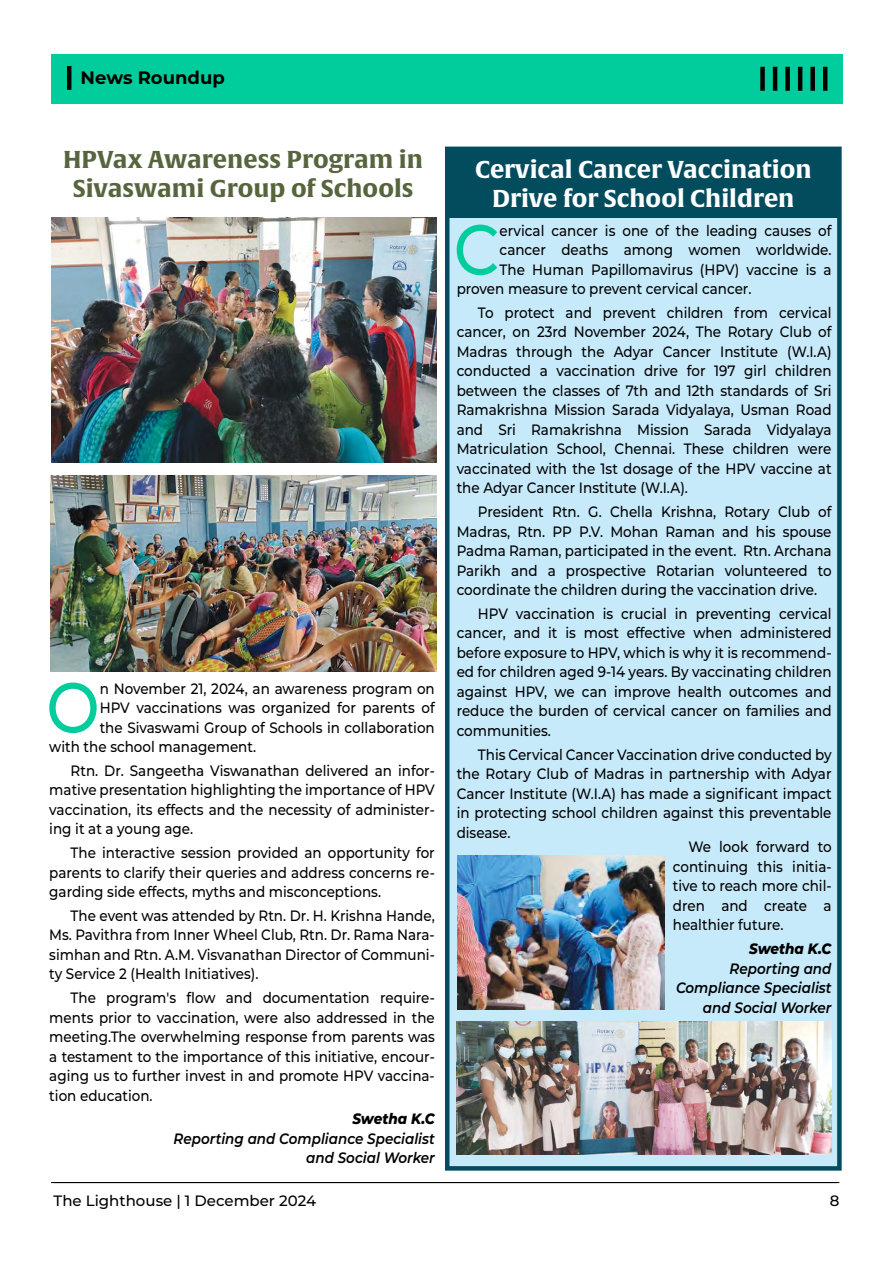
<style>
.page{position:relative;width:893px;height:1263px;background:#fff}
.page>*{position:absolute;margin:0;border:0;box-sizing:border-box;transform-origin:0 0}
.t1{font:500 70.65px "Montserrat";color:#01cd9c;scale:.9 1}
.t2{font:700 24px/28.8px "Alverata";color:#fff;text-align:center}
.t3{font:700 24px/28.8px "Alverata";color:#56653d;text-align:center}
.t4{font:700 18px "Montserrat";color:#000}
.t5{font:500 15px/19.5px "Montserrat";color:#000;text-align:justify;scale:.9 1}
.t6{font:italic 600 15px/19.5px "Montserrat";color:#000;text-align:right;scale:.9 1}
.t7{font:500 15px "Montserrat";color:#000}
.t8{font:italic 800 15px "Montserrat";color:#000;scale:.9 1}
</style>
<div class="page">
<hr style="left:54px;top:1182px;width:785px;height:1px;background:#000">
<div style="left:51px;top:54px;width:791px;height:50px;background:#01cd9c"></div>
<hr style="left:67px;top:66px;width:4px;height:24px;background:#000101">
<div style="left:760px;top:67px;width:5px;height:24px;background:#000101"></div>
<hr style="left:773px;top:67px;width:4px;height:24px;background:#000101">
<div style="left:785px;top:67px;width:5px;height:24px;background:#000101"></div>
<hr style="left:798px;top:67px;width:4px;height:24px;background:#000101">
<div style="left:810px;top:67px;width:5px;height:24px;background:#000101"></div>
<hr style="left:823px;top:67px;width:4px;height:24px;background:#000101">
<div style="left:445px;top:147px;width:397px;height:1024px;background:#c7eafb;border:4px solid #014c5e"></div>
<hr style="left:51px;top:1182px;width:786px;height:1px;background:#000">
<img style="left:51px;top:476px;width:386px;height:196px">
<img style="left:51px;top:218px;width:386px;height:245px">
<img style="left:457px;top:855px;width:207px;height:155px">
<img style="left:457px;top:1021px;width:375px;height:133px">
<div style="left:447px;top:149px;width:392px;height:69px;background:#024c5e"></div>
<p class="t4" style="left:81px;top:64px;width:146px">News Roundup</p>
<h2 class="t3" style="left:63px;top:145px;width:361px">HPVax Awareness Program in<br>Sivaswami Group of Schools</h2>
<h1 class="t1" style="left:46px;top:658px;width:61px">O</h1>
<p class="t5" style="left:100px;top:678px;width:374px">n November 21, 2024, an awareness program on</p>
<p class="t5" style="left:100px;top:697px;width:374px">HPV vaccinations was organized for parents of</p>
<p class="t5" style="left:100px;top:717px;width:374px">the Sivaswami Group of Schools in collaboration</p>
<p class="t5" style="left:49px;top:736px;width:231px">with the school management.</p>
<p class="t5" style="left:49px;top:760px;width:430px;text-indent:21px">Rtn. Dr. Sangeetha Viswanathan delivered an infor&shy;mative presentation highlighting the importance of HPV vaccination, its effects and the necessity of administer&shy;ing it at a young age.</p>
<p class="t5" style="left:49px;top:842px;width:430px;text-indent:21px">The interactive session provided an opportunity for parents to clarify their queries and address concerns re&shy;garding side effects, myths and misconceptions.</p>
<p class="t5" style="left:49px;top:905px;width:430px;text-indent:21px">The event was attended by Rtn. Dr. H. Krishna Hande, Ms. Pavithra from Inner Wheel Club, Rtn. Dr. Rama Nara&shy;simhan and Rtn. A.M. Visvanathan Director of Communi&shy;ty Service 2 (Health Initiatives).</p>
<p class="t5" style="left:49px;top:987px;width:430px;text-indent:21px">The program's flow and documentation require&shy;ments prior to vaccination, were also addressed in the meeting.The overwhelming response from parents was a testament to the importance of this initiative, encour&shy;aging us to further invest in and promote HPV vaccina&shy;tion education.</p>
<p class="t8" style="left:352px;top:1108px;width:93px">Swetha K.C</p>
<p class="t6" style="left:174px;top:1128px;width:292px">Reporting and Compliance Specialist and Social Worker</p>
<h2 class="t2" style="left:475px;top:156px;width:338px">Cervical Cancer Vaccination<br>Drive for School Children</h2>
<h1 class="t1" style="left:454px;top:200px;width:53px">C</h1>
<p class="t5" style="left:500px;top:220px;width:370px">ervical cancer is one of the leading causes of</p>
<p class="t5" style="left:500px;top:239px;width:370px">cancer deaths among women worldwide.</p>
<p class="t5" style="left:500px;top:259px;width:370px">The Human Papillomavirus (HPV) vaccine is a</p>
<p class="t5" style="left:457px;top:278px;width:329px">proven measure to prevent cervical cancer.</p>
<p class="t5" style="left:457px;top:302px;width:418px;text-indent:21px">To protect and prevent children from cervical cancer, on 23rd November 2024, The Rotary Club of Madras through the Adyar Cancer Institute (W.I.A) conducted a vaccination drive for 197 girl children between the classes of 7th and 12th standards of Sri Ramakrishna Mission Sarada Vidyalaya, Usman Road and Sri Ramakrishna Mission Sarada Vidyalaya Matriculation School, Chennai. These children were vaccinated with the 1st dosage of the HPV vaccine at the Adyar Cancer Institute (W.I.A).</p>
<p class="t5" style="left:457px;top:501px;width:418px;text-indent:21px">President Rtn. G. Chella Krishna, Rotary Club of Madras, Rtn. PP P.V. Mohan Raman and his spouse Padma Raman, participated in the event. Rtn. Archana Parikh and a prospective Rotarian volunteered to coordinate the children during the vaccination drive.</p>
<p class="t5" style="left:457px;top:603px;width:418px;text-indent:21px">HPV vaccination is crucial in preventing cervical cancer, and it is most effective when administered before exposure to HPV, which is why it is recommend&shy;ed for children aged 9-14 years. By vaccinating children against HPV, we can improve health outcomes and reduce the burden of cervical cancer on families and communities.</p>
<p class="t5" style="left:457px;top:744px;width:418px;text-indent:21px">This Cervical Cancer Vaccination drive conducted by the Rotary Club of Madras in partnership with Adyar Cancer Institute (W.I.A) has made a significant impact in protecting school children against this preventable disease.</p>
<p class="t5" style="left:673px;top:837px;width:178px;text-indent:16px">We look forward to continuing this initia&shy;tive to reach more chil&shy;dren and create a healthier future.</p>
<p class="t8" style="left:749px;top:938px;width:93px">Swetha K.C</p>
<p class="t6" style="left:676px;top:958px;width:174px">Reporting and<br>Compliance Specialist and Social Worker</p>
<p class="t7" style="left:54px;top:1190px;width:264px">The Lighthouse | 1 December 2024</p>
<p class="t7" style="left:830px;top:1190px;width:11px">8</p>
</div>
